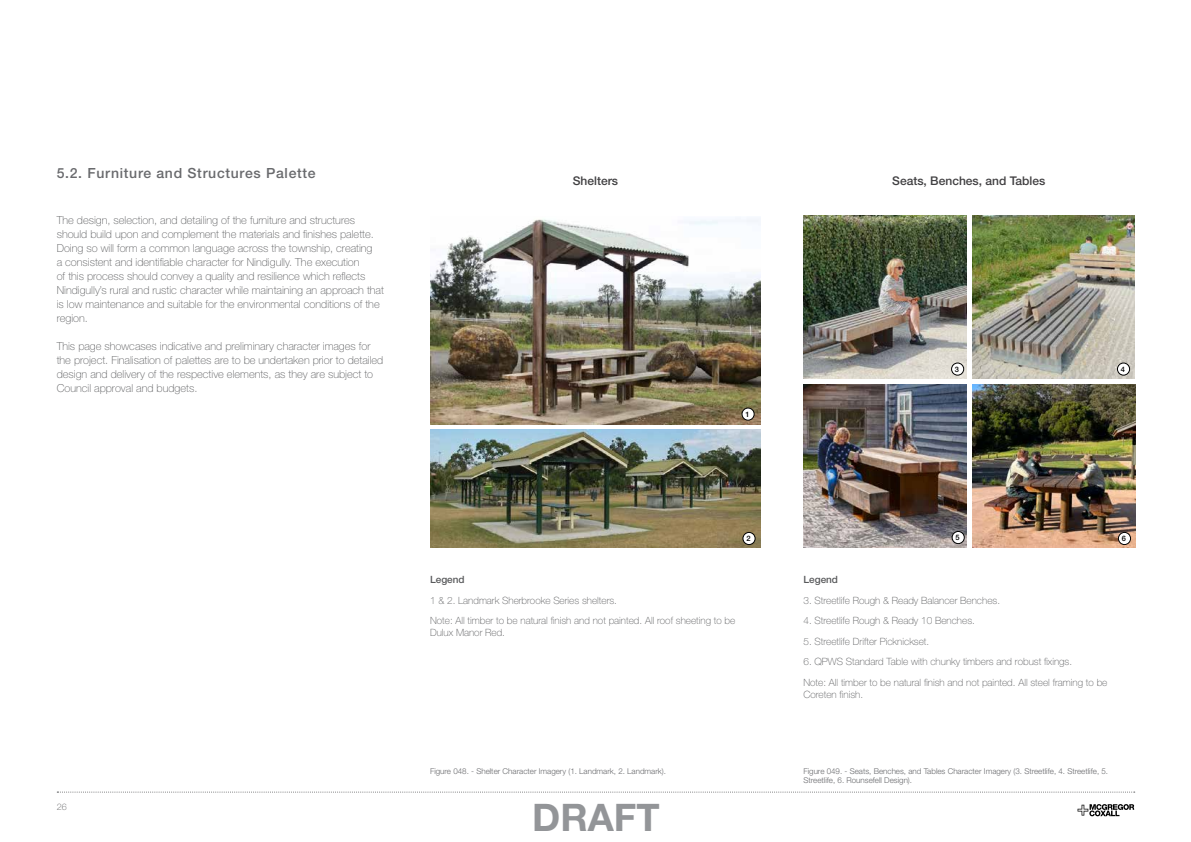
<style>
.page{position:relative;width:1191px;height:842px;background:#fff}
.page>*{position:absolute;margin:0;border:0;box-sizing:border-box;transform-origin:0 0}
.t1{font:700 38px "Helvetica Neue LT Std";color:#939598}
.t2{font:500 14px "Helvetica Neue LT Std";letter-spacing:.05em;color:#696a6d}
.t3{font:500 12px "Helvetica Neue LT Std";color:#414042}
.t4{font:100 11px/14px "Helvetica Neue LT Std";color:#58595b}
.t5{font:100 10px/20.5px "Helvetica Neue LT Std";color:#58595b}
.t6{font:500 10px "Helvetica Neue LT Std";color:#58595b}
.t7{font:100 9px "Helvetica Neue LT Std";color:#58595b}
.t8{font:300 8px/9px "Helvetica Neue LT Std";color:#696a6d}
.t9{font:500 7.5px "Helvetica Neue LT Std";color:#000}
</style>
<div class="page">
<svg style="left:1077px;top:804px;width:57px;height:12px"></svg>
<svg style="left:57px;top:792px;width:1077px;height:1px"></svg>
<img style="left:972px;top:385px;width:163px;height:162px">
<img style="left:803px;top:385px;width:163px;height:162px">
<img style="left:803px;top:216px;width:163px;height:163px">
<img style="left:972px;top:216px;width:162px;height:163px">
<img style="left:430px;top:218px;width:331px;height:206px">
<img style="left:430px;top:429px;width:331px;height:118px">
<div style="left:742px;top:408px;width:12px;height:12px;background:#fff;border-radius:50%"></div>
<div style="left:741px;top:408px;width:13px;height:13px;border:1px solid #000;border-radius:50%"></div>
<div style="left:743px;top:532px;width:12px;height:12px;background:#fff;border-radius:50%"></div>
<div style="left:742px;top:532px;width:13px;height:13px;border:1px solid #000;border-radius:50%"></div>
<div style="left:951px;top:363px;width:12px;height:12px;background:#fff;border-radius:50%"></div>
<div style="left:951px;top:363px;width:13px;height:13px;border:1px solid #000;border-radius:50%"></div>
<div style="left:1117px;top:363px;width:12px;height:12px;background:#fff;border-radius:50%"></div>
<div style="left:1117px;top:363px;width:13px;height:13px;border:1px solid #000;border-radius:50%"></div>
<div style="left:952px;top:531px;width:12px;height:13px;background:#fff;border-radius:50%"></div>
<div style="left:951px;top:531px;width:13px;height:13px;border:1px solid #000;border-radius:50%"></div>
<div style="left:1118px;top:532px;width:12px;height:12px;background:#fff;border-radius:50%"></div>
<div style="left:1118px;top:532px;width:13px;height:13px;border:1px solid #000;border-radius:50%"></div>
<p class="t2" style="left:57px;top:165px;width:260px">5.2. Furniture and Structures Palette</p>
<p class="t4" style="left:57px;top:213px;width:329px">The design, selection, and detailing of the furniture and structures should build upon and complement the materials and finishes palette.<br>Doing so will form a common language across the township, creating<br>a consistent and identifiable character for Nindigully. The execution<br>of this process should convey a quality and resilience which reflects Nindigully’s rural and rustic character while maintaining an approach that is low maintenance and suitable for the environmental conditions of the region.</p>
<p class="t4" style="left:57px;top:339px;width:328px">This page showcases indicative and preliminary character images for the project. Finalisation of palettes are to be undertaken prior to detailed design and delivery of the respective elements, as they are subject to Council approval and budgets.</p>
<p class="t3" style="left:573px;top:173px;width:47px">Shelters</p>
<p class="t3" style="left:892px;top:173px;width:155px">Seats, Benches, and Tables</p>
<p class="t9" style="left:745px;top:410px;width:6px">1</p>
<p class="t9" style="left:955px;top:365px;width:6px">3</p>
<p class="t9" style="left:1120px;top:365px;width:6px">4</p>
<p class="t9" style="left:746px;top:534px;width:6px">2</p>
<p class="t6" style="left:430px;top:574px;width:36px">Legend</p>
<p class="t5" style="left:430px;top:590px;width:307px">1 &amp; 2. Landmark Sherbrooke Series shelters.<br>Note: All timber to be natural finish and not painted. All roof sheeting to be</p>
<p class="t5" style="left:430px;top:622px;width:76px">Dulux Manor Red.</p>
<p class="t9" style="left:955px;top:533px;width:6px">5</p>
<p class="t9" style="left:1121px;top:534px;width:6px">6</p>
<p class="t6" style="left:803px;top:574px;width:36px">Legend</p>
<p class="t5" style="left:803px;top:590px;width:198px">3. Streetlife Rough &amp; Ready Balancer Benches.</p>
<p class="t5" style="left:803px;top:610px;width:173px">4. Streetlife Rough &amp; Ready 10 Benches.</p>
<p class="t5" style="left:803px;top:631px;width:127px">5. Streetlife Drifter Picknickset.</p>
<p class="t5" style="left:803px;top:651px;width:305px">6. QPWS Standard Table with chunky timbers and robust fixings.<br>Note: All timber to be natural finish and not painted. All steel framing to be</p>
<p class="t5" style="left:803px;top:684px;width:61px">Coreten finish.</p>
<p class="t8" style="left:430px;top:766px;width:237px">Figure 048. - Shelter Character Imagery (1. Landmark, 2. Landmark).</p>
<p class="t8" style="left:803px;top:766px;width:306px">Figure 049. - Seats, Benches, and Tables Character Imagery (3. Streetlife, 4. Streetlife, 5.<br>Streetlife, 6. Rounsefell Design).</p>
<p class="t7" style="left:57px;top:802px;width:12px">26</p>
<h1 class="t1" style="left:532px;top:794px;width:129px">DRAFT</h1>
</div>
